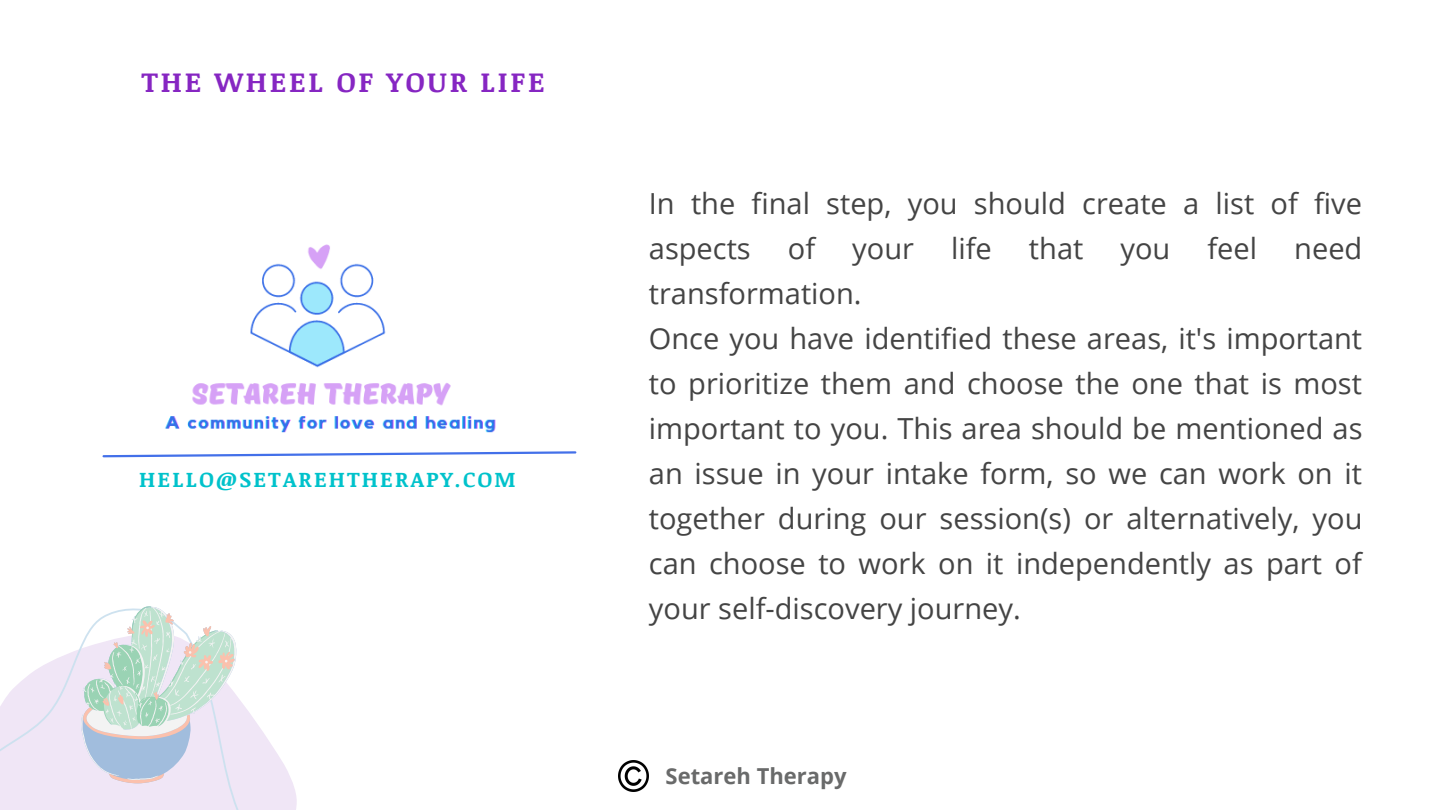
<style>
.page{position:relative;width:1440px;height:810px;background:#fff}
.page>*{position:absolute;margin:0;border:0;box-sizing:border-box;transform-origin:0 0}
.t1{font:29px/45.1px "Open Sans";color:#444}
.t2{font:700 28.1px "Noticia Text";letter-spacing:.1em;color:#8626c2}
.t3{font:700 22px "Open Sans";color:#696a6a}
.t4{font:700 21.5px "Noticia Text";letter-spacing:.1em;color:#00c2cb}
</style>
<div class="page">
<svg style="left:102px;top:451px;width:475px;height:7px"></svg>
<img style="left:165px;top:244px;width:331px;height:189px">
<svg style="left:270px;top:743px;width:27px;height:67px;fill:#f0e6f6"></svg>
<svg style="left:0;top:646px;width:270px;height:164px;fill:#f0e6f6"></svg>
<img style="left:619px;top:761px;width:30px;height:31px">
<svg style="left:81px;top:606px;width:156px;height:177px"></svg>
<p class="t2" style="left:141px;top:62px;width:405px">THE WHEEL OF YOUR LIFE</p>
<p class="t4" style="left:139px;top:464px;width:378px">HELLO@SETAREHTHERAPY.COM</p>
<p class="t1" style="left:649px;top:180px;width:715px">In the final step, you should create a list of five aspects</p>
<p class="t1" style="left:788px;top:225px;width:29px">of</p>
<p class="t1" style="left:852px;top:225px;width:63px">your</p>
<p class="t1" style="left:951px;top:225px;width:42px">life</p>
<p class="t1" style="left:1029px;top:225px;width:56px">that</p>
<p class="t1" style="left:1120px;top:225px;width:51px">you</p>
<p class="t1" style="left:1207px;top:225px;width:51px">feel</p>
<p class="t1" style="left:1294px;top:225px;width:70px">need</p>
<p class="t1" style="left:649px;top:270px;width:715px">transformation.<br>Once you have identified these areas, it's important to prioritize them and choose the one that is most important to you. This area should be mentioned as an issue in your intake form, so we can work on it together during our session(s) or alternatively, you can choose to work on it independently as part of your self-discovery journey.</p>
<p class="t3" style="left:666px;top:761px;width:182px">Setareh Therapy</p>
</div>
